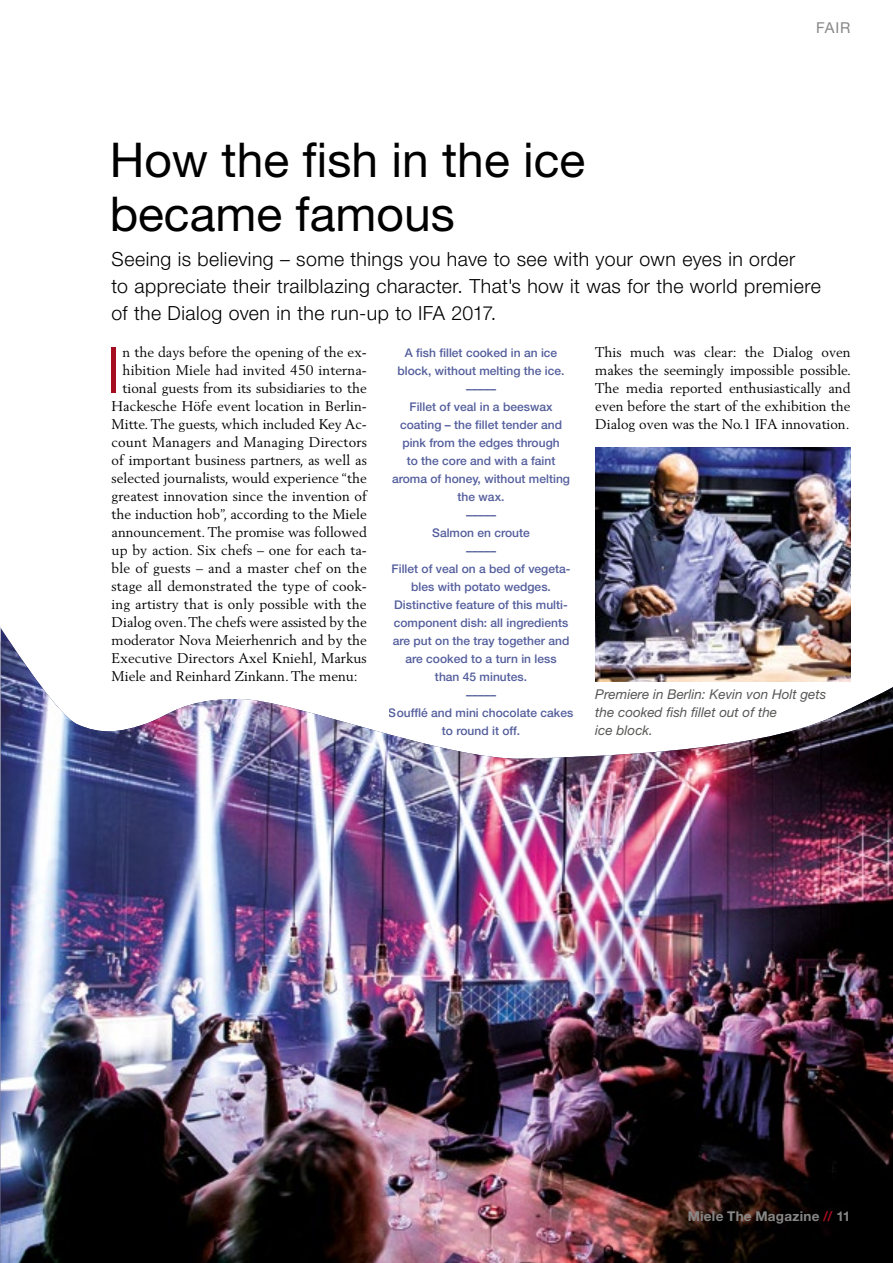
<style>
.page{position:relative;width:893px;height:1263px;background:#fff}
.page>*{position:absolute;margin:0;border:0;box-sizing:border-box;transform-origin:0 0}
.t1{font:300 64.35px "Helvetica Neue LT";color:#a60d1f}
.t2{font:48px/54px "Helvetica Neue LT";color:#000}
.t3{font:300 19.5px/27px "Helvetica Neue LT";letter-spacing:.02em;color:#000}
.t4{font:15px "Helvetica Neue LT";color:#878787}
.t5{font:13.95px/18px "Berling";color:#000;text-align:justify}
.t6{font:italic 13.5px/18px "Helvetica Neue LT";color:#575756}
.t7{font:700 13.5px "Helvetica Neue LT";letter-spacing:.02em;color:#878787}
.t8{font:500 12px/18px "Helvetica Neue LT";color:#283583;text-align:center}
.s1{color:#a60d1f}
</style>
<div class="page">
<img style="left:595px;top:447px;width:255px;height:181px">
<img style="left:0;top:628px;width:851px;height:13px">
<img style="left:0;top:641px;width:893px;height:622px">
<p class="t4" style="left:816px;top:19px;width:36px">FAIR</p>
<h2 class="t2" style="left:110px;top:132px;width:477px">How the fish in the ice became famous</h2>
<h3 class="t3" style="left:112px;top:246px;width:711px">Seeing is believing – some things you have to see with your own eyes in order<br>to appreciate their trailblazing character. That's how it was for the world premiere of the Dialog oven in the run-up to IFA 2017.</h3>
<p class="t8" style="left:389px;top:344px;width:186px">A fish fillet cooked in an ice block, without melting the ice. –––––<br>Fillet of veal in a beeswax coating – the fillet tender and pink from the edges through<br>to the core and with a faint aroma of honey, without melting the wax.<br>–––––<br>Salmon en croute<br>–––––<br>Fillet of veal on a bed of vegeta&shy;bles with potato wedges.<br>Distinctive feature of this multi&shy;component dish: all ingredients are put on the tray together and are cooked to a turn in less<br>than 45 minutes.<br>–––––<br>Soufflé and mini chocolate cakes to round it off.</p>
<h1 class="t1" style="left:107px;top:331px;width:16px">I</h1>
<p class="t5" style="left:123px;top:343px;width:246px">n the days before the opening of the ex-</p>
<p class="t5" style="left:595px;top:343px;width:257px">This much was clear: the Dialog oven makes the seemingly impossible possible.<br>The media reported enthusiastically and even before the start of the exhibition the Dialog oven was the No.1 IFA innovation.</p>
<p class="t5" style="left:123px;top:361px;width:246px">hibition Miele had invited 450 interna-</p>
<p class="t5" style="left:123px;top:379px;width:246px">tional guests from its subsidiaries to the</p>
<p class="t5" style="left:112px;top:397px;width:257px">Hackesche Höfe event location in Berlin-</p>
<p class="t5" style="left:112px;top:415px;width:257px">Mitte. The guests, which included Key Ac-</p>
<p class="t5" style="left:112px;top:433px;width:257px">count Managers and Managing Directors</p>
<p class="t5" style="left:112px;top:451px;width:257px">of important business partners, as well as</p>
<p class="t5" style="left:112px;top:469px;width:257px">selected journalists, would experience “the</p>
<p class="t5" style="left:112px;top:487px;width:257px">greatest innovation since the invention of</p>
<p class="t5" style="left:112px;top:505px;width:257px">the induction hob”, according to the Miele</p>
<p class="t5" style="left:112px;top:523px;width:257px">announcement. The promise was followed</p>
<p class="t5" style="left:112px;top:541px;width:257px">up by action. Six chefs – one for each ta-</p>
<p class="t5" style="left:112px;top:559px;width:257px">ble of guests – and a master chef on the</p>
<p class="t5" style="left:112px;top:577px;width:257px">stage all demonstrated the type of cook-</p>
<p class="t5" style="left:112px;top:595px;width:256px">ing artistry that is only possible with the</p>
<p class="t5" style="left:112px;top:613px;width:257px">Dialog oven. The chefs were assisted by the</p>
<p class="t5" style="left:112px;top:631px;width:257px">moderator Nova Meierhenrich and by the</p>
<p class="t5" style="left:112px;top:649px;width:257px">Executive Directors Axel Kniehl, Markus</p>
<p class="t5" style="left:112px;top:667px;width:248px">Miele and Reinhard Zinkann. The menu:</p>
<p class="t6" style="left:595px;top:685px;width:232px">Premiere in Berlin: Kevin von Holt gets the cooked fish fillet out of the<br>ice block.</p>
<p class="t7" style="left:688px;top:1208px;width:164px">Miele The Magazine <span class="s1">//</span> 11</p>
</div>
